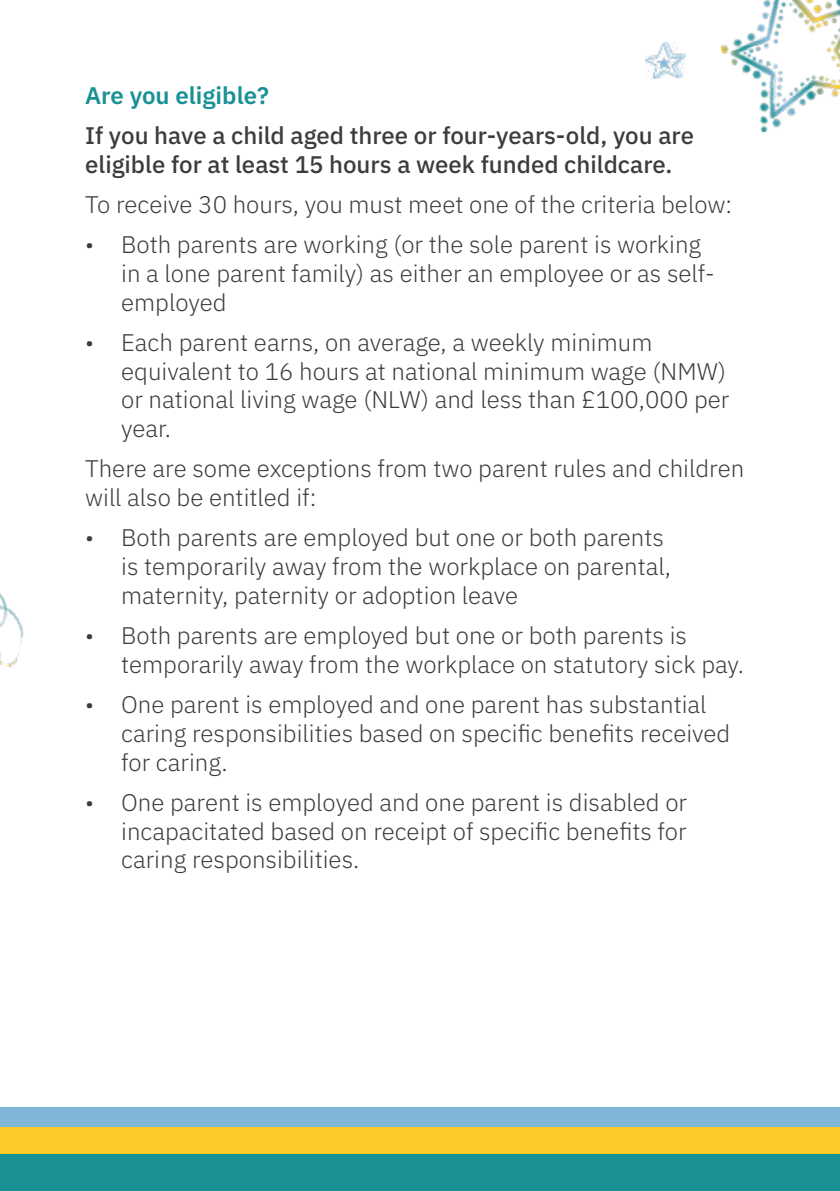
<style>
.page{position:relative;width:840px;height:1191px;background:#fff}
.page>*{position:absolute;margin:0;border:0;box-sizing:border-box;transform-origin:0 0}
.t1{font:300 24px/28.8px "IBM Plex Sans";color:#3c3c3b}
.t2{font:500 24px/28.8px "IBM Plex Sans";color:#3c3c3b}
.t3{font:600 24px "IBM Plex Sans";color:#1a9195}
</style>
<div class="page">
<div style="left:0;top:1153px;width:839px;height:38px;background:#1a9195"></div>
<div style="left:0;top:1126px;width:839px;height:27px;background:#feca27"></div>
<div style="left:0;top:1107px;width:839px;height:19px;background:#81b6d9"></div>
<img style="left:720px;top:0;width:119px;height:133px">
<img style="left:645px;top:43px;width:40px;height:35px">
<img style="left:0;top:593px;width:24px;height:75px">
<p class="t3" style="left:85px;top:76px;width:185px">Are you eligible?</p>
<p class="t2" style="left:85px;top:119px;width:610px">If you have a child aged three or four-years-old, you are eligible for at least 15 hours a week funded childcare.</p>
<p class="t1" style="left:85px;top:188px;width:648px">To receive 30 hours, you must meet one of the criteria below:</p>
<p class="t1" style="left:121px;top:228px;width:594px;text-indent:-36px">• Both parents are working (or the sole parent is working in a lone parent family) as either an employee or as self&shy;employed</p>
<p class="t1" style="left:121px;top:326px;width:609px;text-indent:-36px">• Each parent earns, on average, a weekly minimum equivalent to 16 hours at national minimum wage (NMW) or national living wage (NLW) and less than £100,000 per year.</p>
<p class="t1" style="left:85px;top:452px;width:660px">There are some exceptions from two parent rules and children will also be entitled if:</p>
<p class="t1" style="left:121px;top:521px;width:551px;text-indent:-36px">• Both parents are employed but one or both parents is temporarily away from the workplace on parental, maternity, paternity or adoption leave</p>
<p class="t1" style="left:121px;top:619px;width:624px;text-indent:-36px">• Both parents are employed but one or both parents is temporarily away from the workplace on statutory sick pay.</p>
<p class="t1" style="left:121px;top:688px;width:610px;text-indent:-36px">• One parent is employed and one parent has substantial caring responsibilities based on specific benefits received for caring.</p>
<p class="t1" style="left:121px;top:786px;width:567px;text-align:justify;text-indent:-36px">• One parent is employed and one parent is disabled or incapacitated based on receipt of specific benefits for caring responsibilities.</p>
</div>
